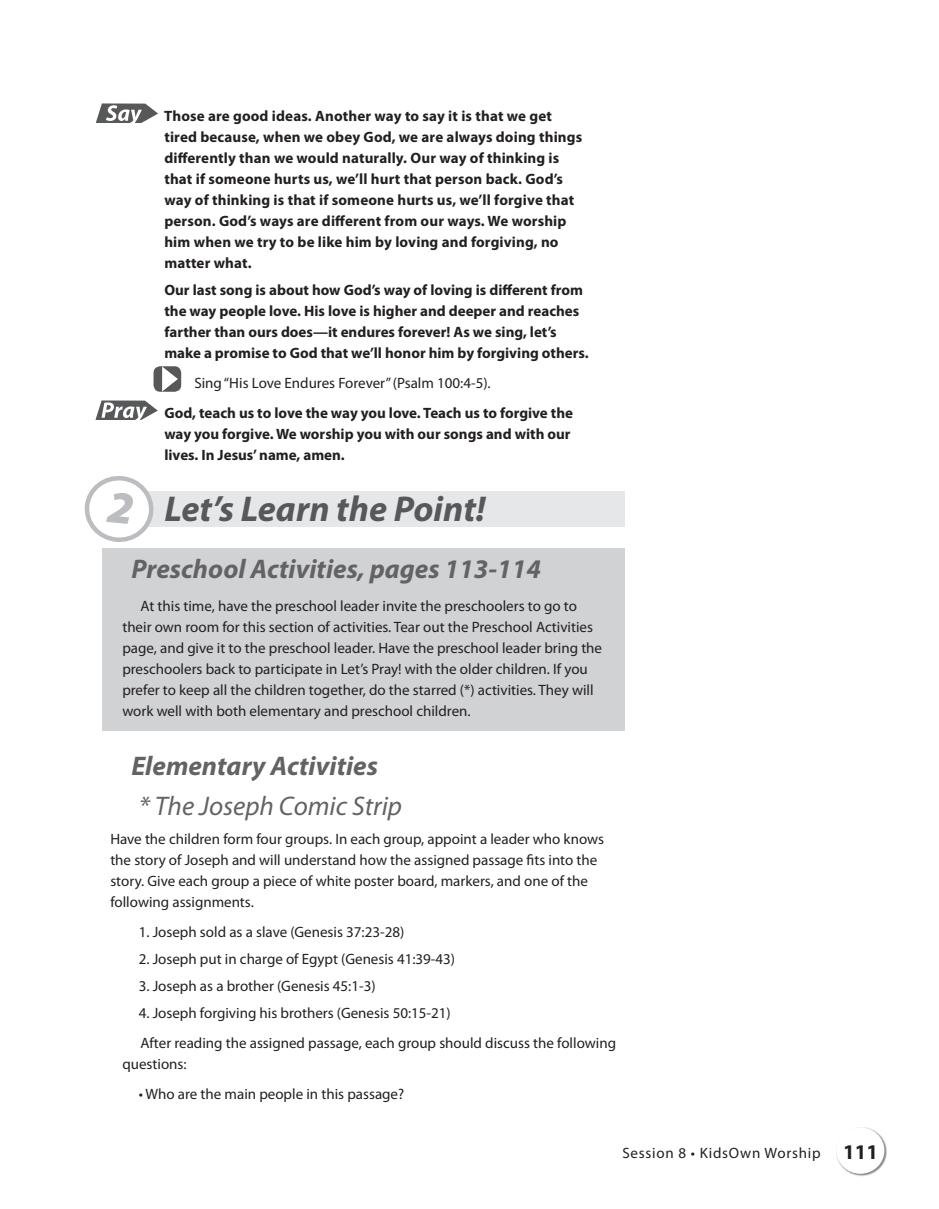
<style>
.page{position:relative;width:939px;height:1209px;background:#fff}
.page>*{position:absolute;margin:0;border:0;box-sizing:border-box;transform-origin:0 0}
.t1{font:italic 700 36px "Myriad Pro";color:#57585a}
.t2{font:italic 700 27px "Myriad Pro";color:#636366}
.t3{font:italic 27px "Myriad Pro";color:#636366}
.t4{font:15px/21px "Myriad Pro";color:#231f20}
.t5{font:700 15px/21px "Myriad Pro";color:#231f20}
.t6{font:15px "Myriad Pro";letter-spacing:.05em;color:#231f20}
.s1{font-weight:700;font-size:21px}
</style>
<div class="page">
<div style="left:836px;top:1127px;width:51px;height:50px;background:#231f20;opacity:.55"></div>
<div style="left:836px;top:1127px;width:48px;height:47px;background:#fff;border-radius:50%"></div>
<svg style="left:96px;top:103px;width:62px;height:20px"></svg>
<svg style="left:154px;top:366px;width:27px;height:26px"></svg>
<svg style="left:95px;top:400px;width:63px;height:20px"></svg>
<div style="left:124px;top:492px;width:501px;height:35px;background:#e6e7e9"></div>
<svg style="left:85px;top:476px;width:73px;height:66px"></svg>
<div style="left:102px;top:548px;width:523px;height:182px;background:#d1d2d4"></div>
<p class="t5" style="left:164px;top:105px;width:420px">Those are good ideas. Another way to say it is that we get tired because, when we obey God, we are always doing things differently than we would naturally. Our way of thinking is that if someone hurts us, we’ll hurt that person back. God’s way of thinking is that if someone hurts us, we’ll forgive that person. God’s ways are different from our ways. We worship him when we try to be like him by loving and forgiving, no matter what.</p>
<p class="t5" style="left:164px;top:279px;width:426px">Our last song is about how God’s way of loving is different from the way people love. His love is higher and deeper and reaches farther than ours does—it endures forever! As we sing, let’s make a promise to God that we’ll honor him by forgiving others.</p>
<p class="t4" style="left:194px;top:372px;width:298px">Sing “His Love Endures Forever” (Psalm 100:4-5).</p>
<p class="t5" style="left:164px;top:402px;width:410px">God, teach us to love the way you love. Teach us to forgive the way you forgive. We worship you with our songs and with our lives. In Jesus’ name, amen.</p>
<h1 class="t1" style="left:164px;top:489px;width:323px">Let’s Learn the Point!</h1>
<h2 class="t2" style="left:131px;top:554px;width:411px">Preschool Activities, pages 113-114</h2>
<p class="t4" style="left:122px;top:596px;width:481px;text-indent:18px">At this time, have the preschool leader invite the preschoolers to go to their own room for this section of activities. Tear out the Preschool Activities page, and give it to the preschool leader. Have the preschool leader bring the preschoolers back to participate in Let’s Pray! with the older children. If you prefer to keep all the children together, do the starred (*) activities. They will work well with both elementary and preschool children.</p>
<h2 class="t2" style="left:131px;top:751px;width:248px">Elementary Activities</h2>
<h2 class="t3" style="left:139px;top:791px;width:265px">* The Joseph Comic Strip</h2>
<p class="t4" style="left:110px;top:828px;width:495px">Have the children form four groups. In each group, appoint a leader who knows the story of Joseph and will understand how the assigned passage fits into the story. Give each group a piece of white poster board, markers, and one of the following assignments.</p>
<p class="t4" style="left:139px;top:921px;width:267px">1. Joseph sold as a slave (Genesis 37:23-28)</p>
<p class="t4" style="left:139px;top:948px;width:318px">2. Joseph put in charge of Egypt (Genesis 41:39-43)</p>
<p class="t4" style="left:139px;top:975px;width:238px">3. Joseph as a brother (Genesis 45:1-3)</p>
<p class="t4" style="left:139px;top:998px;width:479px;line-height:30px">4. Joseph forgiving his brothers (Genesis 50:15-21)<br>After reading the assigned passage, each group should discuss the following</p>
<p class="t4" style="left:122px;top:1053px;width:66px">questions:</p>
<p class="t4" style="left:139px;top:1083px;width:267px">• Who are the main people in this passage?</p>
<p class="t6" style="left:622px;top:1144px;width:257px">Session 8 • KidsOwn Worship <span class="s1">111</span></p>
</div>
